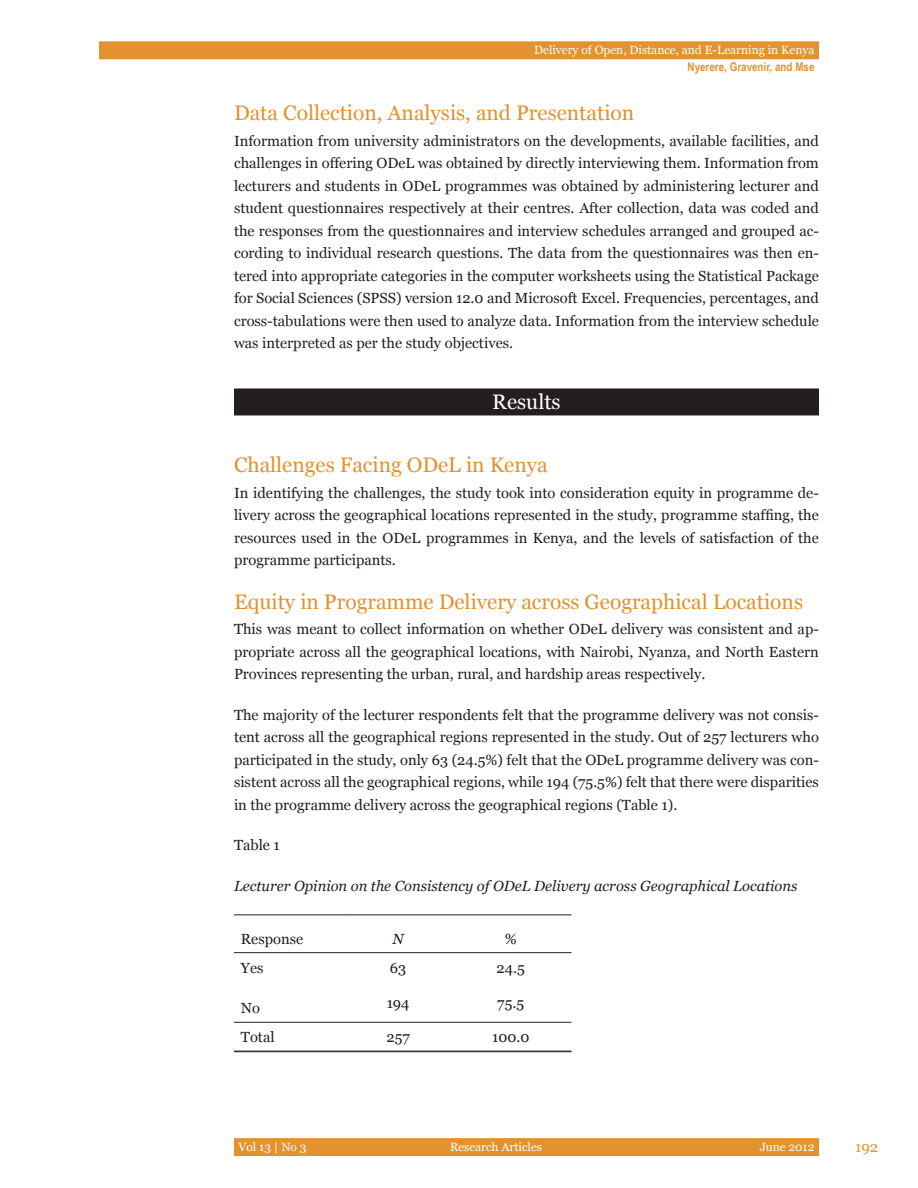
<style>
.page{position:relative;width:918px;height:1188px;background:#fff}
.page>*{position:absolute;margin:0;border:0;box-sizing:border-box;transform-origin:0 0}
.heading2{font:21px "Georgia";color:#e2922e}
.heading1{font:21px "Georgia";color:#fff}
.t1{font:15px "Georgia";color:#e2922e}
.body_text{font:14.7px/22.5px "Georgia";color:#231f20;text-align:justify}
.body_text-2{font:italic 14.7px "Georgia";color:#231f20}
.t2{font:12px "Georgia";color:#fff}
.t3{font:700 12px "Arial Narrow";color:#e2922e}
</style>
<div class="page">
<div style="left:99px;top:41px;width:720px;height:18px;background:#e2922e"></div>
<div style="left:234px;top:1138px;width:585px;height:18px;background:#e2922e"></div>
<div style="left:234px;top:388px;width:585px;height:27px;background:#231f20"></div>
<svg style="left:234px;top:953px;width:338px;height:98px"></svg>
<hr style="left:234px;top:915px;width:112px;height:1px;background:#231f20">
<hr style="left:346px;top:915px;width:104px;height:1px;background:#231f20">
<hr style="left:450px;top:915px;width:122px;height:1px;background:#231f20">
<hr style="left:234px;top:952px;width:112px;height:1px;background:#231f20">
<hr style="left:346px;top:952px;width:104px;height:1px;background:#231f20">
<hr style="left:450px;top:952px;width:122px;height:1px;background:#231f20">
<hr style="left:234px;top:1022px;width:112px;height:1px;background:#231f20">
<hr style="left:346px;top:1022px;width:104px;height:1px;background:#231f20">
<hr style="left:450px;top:1022px;width:122px;height:1px;background:#231f20">
<hr style="left:234px;top:1051px;width:112px;height:1px;background:#231f20">
<hr style="left:346px;top:1051px;width:104px;height:1px;background:#231f20">
<hr style="left:450px;top:1051px;width:122px;height:1px;background:#231f20">
<p class="t2" style="left:534px;top:43px;width:282px">Delivery of Open, Distance, and E-Learning in Kenya</p>
<p class="t3" style="left:688px;top:58px;width:128px">Nyerere, Gravenir, and Mse</p>
<p class="heading2" style="left:234px;top:100px;width:402px">Data Collection, Analysis, and Presentation</p>
<p class="body_text" style="left:234px;top:130px;width:586px">Information from university administrators on the developments, available facilities, and challenges in offering ODeL was obtained by directly interviewing them. Information from lecturers and students in ODeL programmes was obtained by administering lecturer and student questionnaires respectively at their centres. After collection, data was coded and the responses from the questionnaires and interview schedules arranged and grouped ac&shy;cording to individual research questions. The data from the questionnaires was then en&shy;tered into appropriate categories in the computer worksheets using the Statistical Package for Social Sciences (SPSS) version 12.0 and Microsoft Excel. Frequencies, percentages, and cross-tabulations were then used to analyze data. Information from the interview schedule was interpreted as per the study objectives.</p>
<p class="heading1" style="left:492px;top:390px;width:70px">Results</p>
<p class="heading2" style="left:234px;top:453px;width:315px">Challenges Facing ODeL in Kenya</p>
<p class="body_text" style="left:234px;top:482px;width:586px">In identifying the challenges, the study took into consideration equity in programme de&shy;livery across the geographical locations represented in the study, programme staffing, the resources used in the ODeL programmes in Kenya, and the levels of satisfaction of the programme participants.</p>
<p class="heading2" style="left:234px;top:589px;width:571px">Equity in Programme Delivery across Geographical Locations</p>
<p class="body_text" style="left:234px;top:618px;width:586px">This was meant to collect information on whether ODeL delivery was consistent and ap&shy;propriate across all the geographical locations, with Nairobi, Nyanza, and North Eastern Provinces representing the urban, rural, and hardship areas respectively.</p>
<p class="body_text" style="left:234px;top:704px;width:586px">The majority of the lecturer respondents felt that the programme delivery was not consis&shy;tent across all the geographical regions represented in the study. Out of 257 lecturers who participated in the study, only 63 (24.5%) felt that the ODeL programme delivery was con&shy;sistent across all the geographical regions, while 194 (75.5%) felt that there were disparities in the programme delivery across the geographical regions (Table 1).</p>
<p class="body_text" style="left:234px;top:834px;width:47px">Table 1</p>
<p class="body_text-2" style="left:234px;top:876px;width:565px">Lecturer Opinion on the Consistency of ODeL Delivery across Geographical Locations</p>
<p class="body_text" style="left:241px;top:928px;width:64px">Response</p>
<p class="body_text-2" style="left:392px;top:929px;width:13px">N</p>
<p class="body_text" style="left:505px;top:928px;width:14px">%</p>
<p class="body_text" style="left:241px;top:957px;width:24px">Yes</p>
<p class="body_text" style="left:241px;top:997px;width:21px">No</p>
<p class="body_text" style="left:390px;top:957px;width:18px">63</p>
<p class="body_text" style="left:497px;top:957px;width:30px">24.5</p>
<p class="body_text" style="left:387px;top:992px;width:24px">194</p>
<p class="body_text" style="left:497px;top:992px;width:28px">75.5</p>
<p class="body_text" style="left:241px;top:1026px;width:35px">Total</p>
<p class="body_text" style="left:386px;top:1026px;width:25px">257</p>
<p class="body_text" style="left:492px;top:1026px;width:39px">100.0</p>
<p class="t2" style="left:238px;top:1139px;width:70px">Vol 13 | No 3</p>
<p class="t2" style="left:450px;top:1139px;width:93px">Research Articles</p>
<p class="t2" style="left:760px;top:1139px;width:56px">June 2012</p>
<p class="t1" style="left:855px;top:1138px;width:25px">192</p>
</div>
